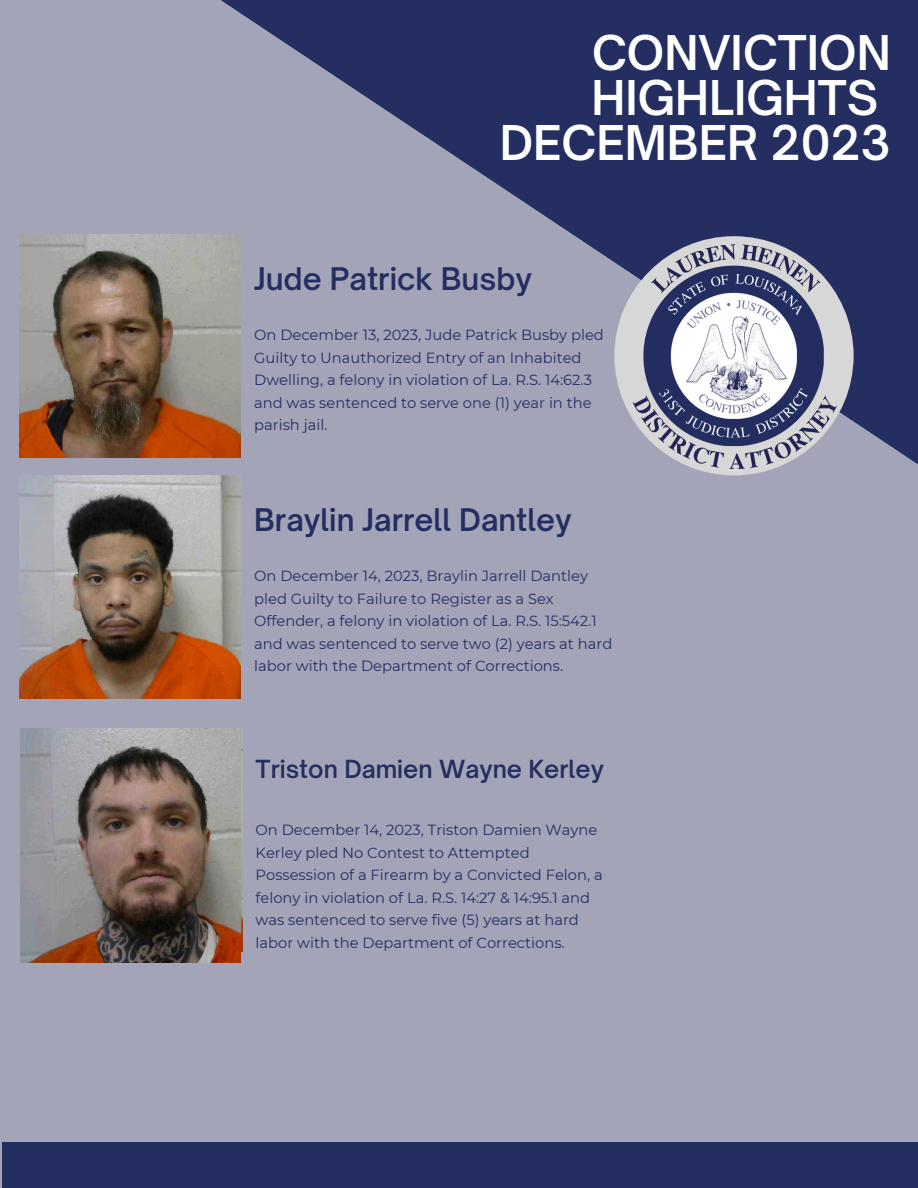
<style>
.page{position:relative;width:918px;height:1188px;background:#a3a4b7}
.page>*{position:absolute;margin:0;border:0;box-sizing:border-box;transform-origin:0 0}
.t1{font:600 45.9px/45.3px "Open Sauce One";color:#fff;text-align:right}
.t2{font:600 29.85px "Open Sauce One";color:#242e61}
.t3{font:600 23.85px "Open Sauce One";color:#242e61}
.t4{font:14.7px/22.5px "Montserrat";color:#242e61}
</style>
<div class="page">
<svg style="left:214px;top:0;width:704px;height:476px;fill:#242e61"></svg>
<img style="left:614px;top:236px;width:240px;height:239px;border-radius:50%">
<div style="left:2px;top:1142px;width:916px;height:46px;background:#242e61"></div>
<img style="left:19px;top:234px;width:222px;height:223px">
<img style="left:19px;top:475px;width:222px;height:223px">
<img style="left:20px;top:729px;width:221px;height:234px">
<p class="t1" style="left:500px;top:29px;width:393px">CONVICTION<br>HIGHLIGHTS<br>DECEMBER 2023</p>
<p class="t2" style="left:254px;top:260px;width:280px">Jude Patrick Busby</p>
<p class="t4" style="left:254px;top:324px;width:351px">On December 13, 2023, Jude Patrick Busby pled Guilty to Unauthorized Entry of an Inhabited Dwelling, a felony in violation of La. R.S. 14:62.3 and was sentenced to serve one (1) year in the parish jail.</p>
<p class="t2" style="left:254px;top:501px;width:319px">Braylin Jarrell Dantley</p>
<p class="t4" style="left:254px;top:565px;width:360px">On December 14, 2023, Braylin Jarrell Dantley pled Guilty to Failure to Register as a Sex Offender, a felony in violation of La. R.S. 15:542.1 and was sentenced to serve two (2) years at hard labor with the Department of Corrections.</p>
<p class="t3" style="left:256px;top:754px;width:350px">Triston Damien Wayne Kerley</p>
<h2 class="t4" style="left:256px;top:819px;width:343px">On December 14, 2023, Triston Damien Wayne<br>Kerley pled No Contest to Attempted</h2>
<p class="t4" style="left:256px;top:864px;width:349px">Possession of a Firearm by a Convicted Felon, a felony in violation of La. R.S. 14:27 &amp; 14:95.1 and was sentenced to serve five (5) years at hard labor with the Department of Corrections.</p>
</div>
